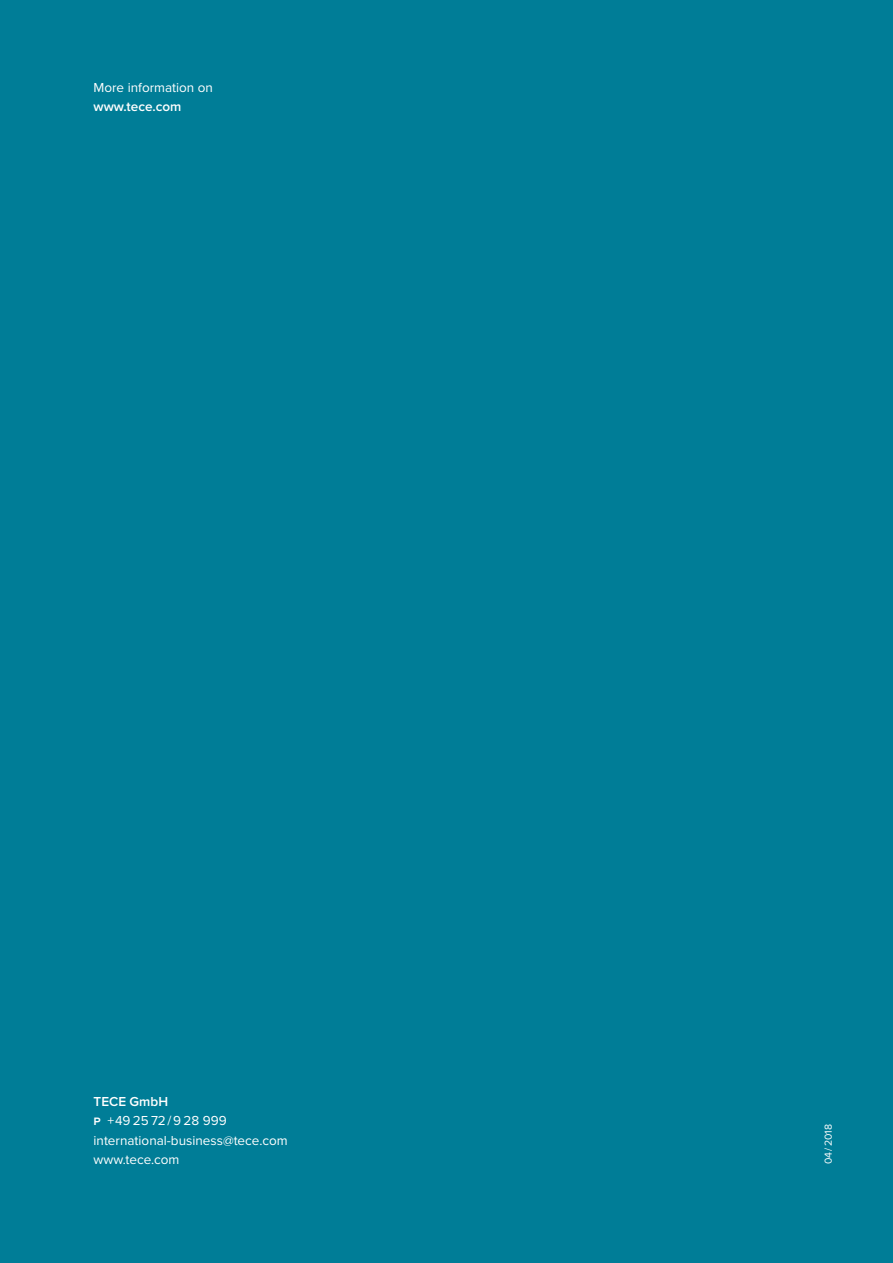
<style>
.page{position:relative;width:893px;height:1263px;background:#007d97}
.page>*{position:absolute;margin:0;border:0;box-sizing:border-box;transform-origin:0 0}
.t1{font:13.5px/19.5px "Proxima Nova";color:#fff}
.t2{font:600 13.5px "Proxima Nova";color:#fff}
.t3{font:10.5px "Proxima Nova";color:#fff}
.s1{font-weight:600}
</style>
<div class="page">
<p class="t1" style="left:94px;top:77px;width:121px">More information on</p>
<p class="t2" style="left:94px;top:97px;width:89px">www.tece.com</p>
<p class="t1" style="left:94px;top:1091px;width:196px"><span class="s1">TECE GmbH<br>P</span> + 49 25 72 / 9 28 999 international-business@tece.com www.tece.com</p>
<p class="t3" style="left:820px;top:1164px;width:42px;rotate:-90deg">04 / 2018</p>
</div>
